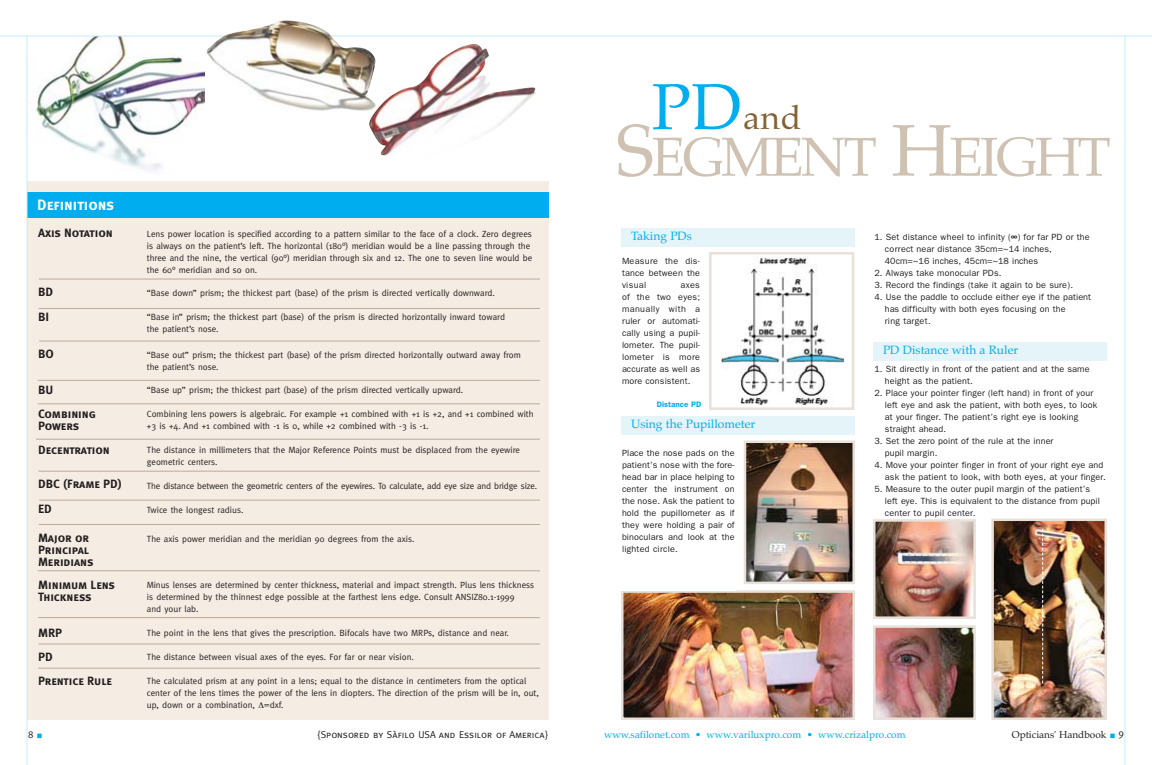
<style>
.page{position:relative;width:1152px;height:765px;background:#fff}
.page>*{position:absolute;margin:0;border:0;box-sizing:border-box;transform-origin:0 0}
.t1{font:54.9px "Palatino";letter-spacing:-.055em;color:#cfc2b3}
.t2{font:33.6px "Palatino";color:#836336}
.t3{font:15px "Meta Bold Caps";color:#fff}
.t4{font:12px/24px "Meta Bold Caps";color:#231f20}
.t5{font:12px "Palatino";color:#00aeef}
.t6{font:10px "Palatino";color:#00aeef}
.t7{font:10px "Meta Caps";color:#231f20}
.t8{font:10px "Palatino";color:#231f20}
.t9{font:9px/12px "Meta";color:#231f20}
.t10{font:9px/12px "Franklin Gothic";letter-spacing:.015em;color:#231f20}
.t11{font:600 8px "Franklin Gothic";color:#00aeef}
.s1{font-size:65.2px;color:#00aeef}
.s2{font-size:73.2px}
.s3{font-family:"Charcoal"}
.s4{font-family:"Meta Bold Expert";font-size:6px;color:#00aeef}
.s5{font-family:"Meta Caps"}
</style>
<div class="page">
<img style="left:36px;top:37px;width:169px;height:134px">
<img style="left:369px;top:44px;width:167px;height:112px">
<div style="left:27px;top:182px;width:522px;height:538px;background:#f5ece3"></div>
<img style="left:722px;top:257px;width:122px;height:147px">
<div style="left:709px;top:252px;width:145px;height:158px;border:2px solid #e9e1d9"></div>
<img style="left:994px;top:522px;width:110px;height:195px">
<div style="left:991px;top:519px;width:116px;height:201px;border:2px solid #e9e1d9"></div>
<img style="left:624px;top:593px;width:228px;height:124px">
<div style="left:621px;top:590px;width:234px;height:130px;border:2px solid #e9e1d9"></div>
<svg style="left:1042px;top:529px;width:1px;height:154px"></svg>
<img style="left:876px;top:628px;width:97px;height:89px">
<div style="left:873px;top:625px;width:103px;height:95px;border:2px solid #e9e1d9"></div>
<img style="left:876px;top:522px;width:97px;height:94px">
<div style="left:873px;top:519px;width:103px;height:100px;border:2px solid #e9e1d9"></div>
<div style="left:873px;top:342px;width:234px;height:18px;background:#e4f4f9"></div>
<div style="left:621px;top:416px;width:234px;height:19px;background:#e4f4f9"></div>
<div style="left:621px;top:228px;width:234px;height:18px;background:#e4f4f9"></div>
<div style="left:27px;top:192px;width:522px;height:25px;background:#00aeef"></div>
<hr style="left:39px;top:279px;width:501px;height:1px;background:#bcab99">
<hr style="left:39px;top:308px;width:501px;height:1px;background:#bcab99">
<hr style="left:39px;top:341px;width:501px;height:1px;background:#bcab99">
<hr style="left:38px;top:380px;width:502px;height:1px;background:#bcab99">
<hr style="left:38px;top:404px;width:502px;height:1px;background:#bcab99">
<hr style="left:36px;top:439px;width:504px;height:1px;background:#bcab99">
<hr style="left:38px;top:471px;width:502px;height:1px;background:#bcab99">
<hr style="left:39px;top:500px;width:501px;height:1px;background:#bcab99">
<hr style="left:39px;top:524px;width:501px;height:1px;background:#bcab99">
<hr style="left:38px;top:571px;width:502px;height:1px;background:#bcab99">
<hr style="left:38px;top:617px;width:502px;height:1px;background:#bcab99">
<hr style="left:38px;top:644px;width:502px;height:1px;background:#bcab99">
<hr style="left:38px;top:668px;width:502px;height:1px;background:#bcab99">
<img style="left:747px;top:443px;width:105px;height:138px">
<div style="left:744px;top:440px;width:111px;height:144px;border:2px solid #e9e1d9"></div>
<hr style="left:1125px;top:36px;width:1px;height:729px;background:#c6eafb">
<hr style="left:0;top:36px;width:1152px;height:1px;background:#c6eafb">
<hr style="left:27px;top:36px;width:1px;height:729px;background:#c6eafb">
<img style="left:205px;top:20px;width:173px;height:96px">
<h3 class="t3" style="left:37px;top:196px;width:78px">Definitions</h3>
<h3 class="t4" style="left:38px;top:220px;width:76px">Axis Notation</h3>
<h3 class="t4" style="left:38px;top:279px;width:17px;line-height:25px">BD<br>BI</h3>
<h3 class="t4" style="left:38px;top:341px;width:17px">BO</h3>
<h3 class="t4" style="left:38px;top:377px;width:60px">BU<br>Combining</h3>
<h3 class="t4" style="left:38px;top:413px;width:73px">Powers<br>Decentration</h3>
<h3 class="t4" style="left:38px;top:471px;width:85px;line-height:25px">DBC (Frame PD)<br>ED</h3>
<h3 class="t4" style="left:38px;top:531px;width:57px;line-height:12px">Major or<br>Principal<br>Meridians</h3>
<h3 class="t4" style="left:38px;top:578px;width:78px;line-height:12px">Minimum Lens<br>Thickness</h3>
<h3 class="t4" style="left:38px;top:620px;width:75px">MRP<br>PD<br>Prentice Rule</h3>
<p class="t9" style="left:147px;top:228px;width:387px">Lens power location is specified according to a pattern similar to the face of a clock. Zero degrees is always on the patient’s left. The horizontal (180°) meridian would be a line passing through the three and the nine, the vertical (90°) meridian through six and 12. The one to seven line would be the 60° meridian and so on.</p>
<p class="t9" style="left:147px;top:287px;width:350px">“Base down” prism; the thickest part (base) of the prism is directed vertically downward.</p>
<p class="t9" style="left:147px;top:311px;width:360px">“Base in” prism; the thickest part (base) of the prism is directed horizontally inward toward the patient’s nose.</p>
<p class="t9" style="left:147px;top:349px;width:376px">“Base out” prism; the thickest part (base) of the prism directed horizontally outward away from the patient’s nose.</p>
<p class="t9" style="left:147px;top:384px;width:318px">“Base up” prism; the thickest part (base) of the prism directed vertically upward.</p>
<p class="t9" style="left:147px;top:408px;width:388px">Combining lens powers is algebraic. For example +1 combined with +1 is +2, and +1 combined with +3 is +4. And +1 combined with -1 is 0, while +2 combined with -3 is -1.</p>
<p class="t9" style="left:147px;top:444px;width:375px">The distance in millimeters that the Major Reference Points must be displaced from the eyewire geometric centers.</p>
<p class="t9" style="left:147px;top:480px;width:392px">The distance between the geometric centers of the eyewires. To calculate, add eye size and bridge size.</p>
<p class="t9" style="left:147px;top:504px;width:98px">Twice the longest radius.</p>
<p class="t9" style="left:147px;top:533px;width:269px">The axis power meridian and the meridian 90 degrees from the axis.</p>
<p class="t9" style="left:147px;top:579px;width:389px">Minus lenses are determined by center thickness, material and impact strength. Plus lens thickness is determined by the thinnest edge possible at the farthest lens edge. Consult ANSIZ80.1-1999<br>and your lab.</p>
<p class="t9" style="left:147px;top:627px;width:364px">The point in the lens that gives the prescription. Bifocals have two MRPs, distance and near.</p>
<p class="t9" style="left:147px;top:651px;width:269px">The distance between visual axes of the eyes. For far or near vision.</p>
<p class="t9" style="left:147px;top:675px;width:394px">The calculated prism at any point in a lens; equal to the distance in centimeters from the optical center of the lens times the power of the lens in diopters. The direction of the prism will be in, out, up, down or a combination, ∆=dxf.</p>
<h2 class="t2" style="left:651px;top:105px;width:151px"><span class="s1">PD</span>and</h2>
<h1 class="t1" style="left:616px;top:136px;width:497px"><span class="s2">S</span>EGMENT <span class="s2">H</span>EIGHT</h1>
<h3 class="t5" style="left:631px;top:231px;width:62px">Taking PDs</h3>
<p class="t10" style="left:622px;top:256px;width:80px;text-align:justify">Measure the dis&shy;tance between the visual</p>
<p class="t10" style="left:622px;top:280px;width:80px;text-align:justify;text-indent:59px">axes of the two eyes; manually with a ruler or automati&shy;cally using a pupil&shy;lometer. The pupil&shy;lometer is more accurate as well as more consistent.</p>
<p class="t11" style="left:657px;top:401px;width:46px">Distance PD</p>
<h3 class="t5" style="left:631px;top:419px;width:126px">Using the Pupillometer</h3>
<p class="t10" style="left:622px;top:448px;width:114px;text-align:justify">Place the nose pads on the patient’s nose with the fore&shy;head bar in place helping to center the instrument on the nose. Ask the patient to hold the pupillometer as if they were holding a pair of binoculars and look at the lighted circle.</p>
<p class="t10" style="left:885px;top:232px;width:206px;text-indent:-11px">1. Set distance wheel to infinity (<span class="s3">∞</span>) for far PD or the correct near distance 35cm=~14 inches,<br>40cm=~16 inches, 45cm=~18 inches</p>
<p class="t10" style="left:874px;top:268px;width:129px">2. Always take monocular PDs.</p>
<p class="t10" style="left:874px;top:280px;width:200px">3. Record the findings (take it again to be sure).</p>
<p class="t10" style="left:885px;top:292px;width:208px;text-indent:-11px">4. Use the paddle to occlude either eye if the patient has difficulty with both eyes focusing on the<br>ring target.</p>
<h3 class="t5" style="left:883px;top:345px;width:137px">PD Distance with a Ruler</h3>
<p class="t10" style="left:885px;top:364px;width:206px;text-indent:-11px">1. Sit directly in front of the patient and at the same height as the patient.</p>
<p class="t10" style="left:885px;top:388px;width:214px;text-indent:-11px">2. Place your pointer finger (left hand) in front of your left eye and ask the patient, with both eyes, to look at your finger. The patient’s right eye is looking straight ahead.</p>
<p class="t10" style="left:885px;top:436px;width:170px;text-indent:-11px">3. Set the zero point of the rule at the inner pupil margin.</p>
<p class="t10" style="left:874px;top:460px;width:233px;text-align:right">4. Move your pointer finger in front of your right eye and ask the patient to look, with both eyes, at your finger.</p>
<p class="t10" style="left:885px;top:484px;width:217px;text-indent:-11px">5. Measure to the outer pupil margin of the patient’s left eye. This is equivalent to the distance from pupil center to pupil center.</p>
<p class="t7" style="left:28px;top:729px;width:15px">8 <span class="s4">z</span></p>
<p class="t7" style="left:318px;top:729px;width:232px">{Sponsored by Sàfilo USA and Essilor of America}</p>
<p class="t6" style="left:604px;top:731px;width:303px">www.safilonet.com • www.variluxpro.com • www.crizalpro.com</p>
<p class="t8" style="left:1012px;top:731px;width:114px">Opticians' Handbook <span class="s4">z</span> <span class="s5">9</span></p>
</div>
